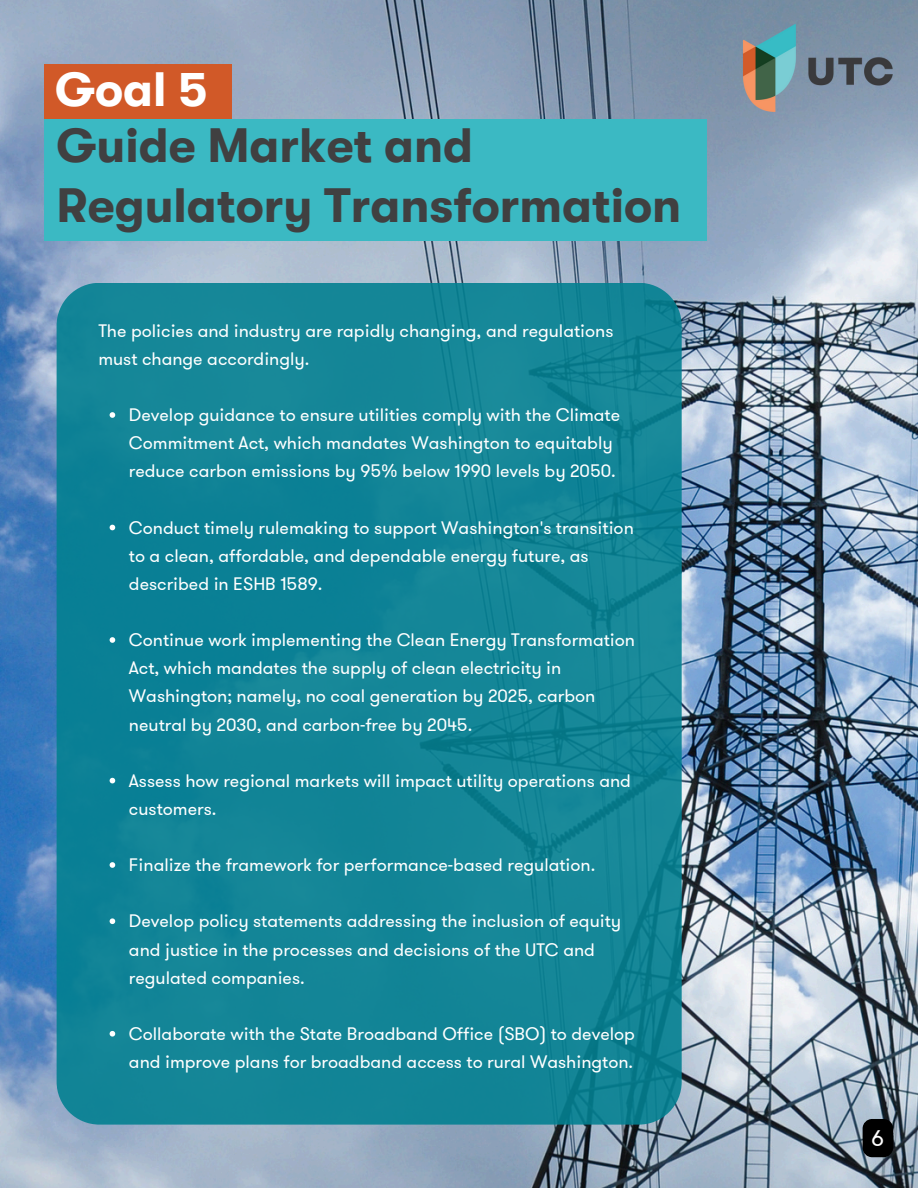
<style>
.page{position:relative;width:918px;height:1188px;background:#fff}
.page>*{position:absolute;margin:0;border:0;box-sizing:border-box;transform-origin:0 0}
.t1{font:700 48px/59.7px "GT Walsheim";color:#404041}
.t2{font:700 48px "GT Walsheim";color:#fff}
.t3{font:22.5px "GT Walsheim";color:#fff}
.t4{font:18px/28.2px "GT Walsheim";color:#fff}
</style>
<div class="page">
<img style="left:0;top:0;width:918px;height:1188px">
<svg style="left:57px;top:283px;width:625px;height:842px;fill:#138597"></svg>
<div style="left:45px;top:64px;width:187px;height:56px;background:#d15928"></div>
<div style="left:45px;top:120px;width:662px;height:121px;background:#3bb9c3"></div>
<img style="left:707px;top:0;width:211px;height:141px">
<svg style="left:110px;top:412px;width:5px;height:6px"></svg>
<svg style="left:110px;top:525px;width:5px;height:5px"></svg>
<svg style="left:110px;top:637px;width:5px;height:6px"></svg>
<svg style="left:110px;top:778px;width:5px;height:5px"></svg>
<svg style="left:110px;top:862px;width:5px;height:6px"></svg>
<svg style="left:110px;top:918px;width:5px;height:6px"></svg>
<svg style="left:110px;top:1031px;width:5px;height:6px"></svg>
<div style="left:863px;top:1119px;width:30px;height:38px;background:#000;border-radius:10px"></div>
<p class="t2" style="left:55px;top:63px;width:154px">Goal 5</p>
<p class="t1" style="left:57px;top:117px;width:626px">Guide Market and<br>Regulatory Transformation</p>
<h1 class="t4" style="left:98px;top:316px;width:517px">The policies and industry are rapidly changing, and regulations must change accordingly.</h1>
<p class="t4" style="left:129px;top:401px;width:493px">Develop guidance to ensure utilities comply with the Climate<br>Commitment Act, which mandates Washington to equitably reduce carbon emissions by 95% below 1990 levels by 2050.</p>
<p class="t4" style="left:129px;top:513px;width:506px">Conduct timely rulemaking to support Washington's transition to a clean, affordable, and dependable energy future, as described in ESHB 1589.</p>
<p class="t4" style="left:129px;top:626px;width:508px">Continue work implementing the Clean Energy Transformation Act, which mandates the supply of clean electricity in Washington; namely, no coal generation by 2025, carbon neutral by 2030, and carbon-free by 2045.</p>
<p class="t4" style="left:129px;top:766px;width:504px">Assess how regional markets will impact utility operations and customers.</p>
<p class="t4" style="left:129px;top:851px;width:468px">Finalize the framework for performance-based regulation.</p>
<p class="t4" style="left:129px;top:907px;width:494px">Develop policy statements addressing the inclusion of equity and justice in the processes and decisions of the UTC and regulated companies.</p>
<p class="t4" style="left:129px;top:1020px;width:508px">Collaborate with the State Broadband Office (SBO) to develop and improve plans for broadband access to rural Washington.</p>
<p class="t3" style="left:872px;top:1124px;width:14px">6</p>
</div>
